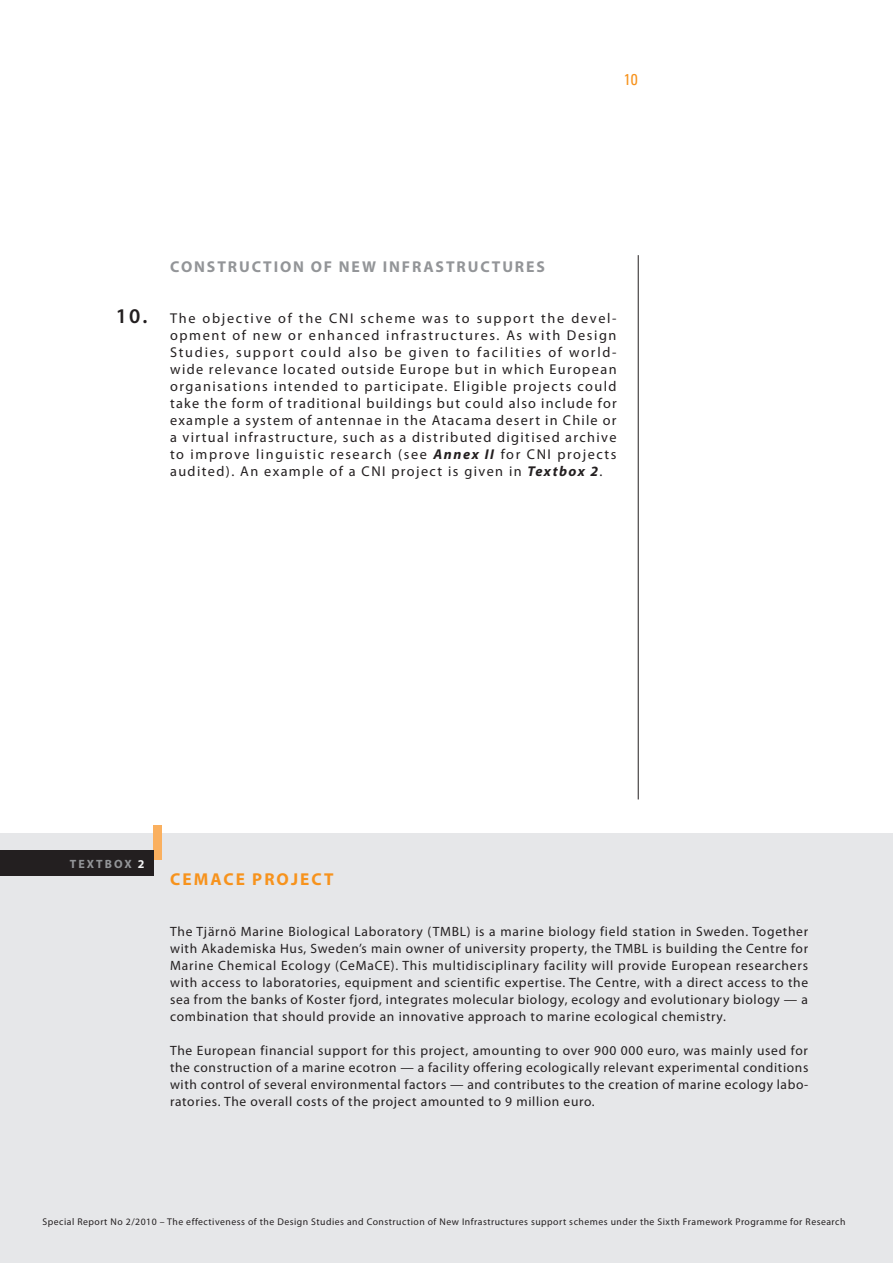
<style>
.page{position:relative;width:893px;height:1263px;background:#fff}
.page>*{position:absolute;margin:0;border:0;box-sizing:border-box;transform-origin:0 0}
.t1{font:700 17.25px "Myriad Pro";letter-spacing:.12em;color:#f7931d}
.t2{font:700 15.75px "Myriad Pro";letter-spacing:.12em;color:#939598}
.t3{font:condensed 15.75px "Univers LT Std";color:#f7931d}
.t4{font:14.25px/17px "Myriad Pro";letter-spacing:.1em;color:#231f20;text-align:justify}
.t5{font:14.25px "Myriad Pro";letter-spacing:.12em;color:#231f20}
.t6{font:13.5px/17px "Myriad Pro";letter-spacing:.05em;color:#231f20;text-align:justify}
.t7{font:700 12px "Myriad Pro";color:#939598}
.t8{font:700 12px "Myriad Pro";color:#f2f3f4}
.t9{font:9.75px "Myriad Pro";letter-spacing:.05em;color:#231f20}
.s1{font-weight:600;font-size:21px}
.s2{font-weight:700;font-style:italic}
</style>
<div class="page">
<div style="left:0;top:1174px;width:893px;height:89px;background:#e6e7e9"></div>
<hr style="left:638px;top:255px;width:1px;height:544px;background:#231f20">
<div style="left:0;top:833px;width:893px;height:358px;background:#e6e7e9"></div>
<div style="left:153px;top:825px;width:9px;height:34px;background:#fab05f"></div>
<div style="left:0;top:850px;width:153px;height:26px;background:#231f20"></div>
<p class="t3" style="left:624px;top:69px;width:15px">10</p>
<p class="t2" style="left:170px;top:257px;width:376px">CONSTRUCTION OF NEW INFRASTRUCTURES</p>
<p class="t5" style="left:116px;top:310px;width:222px"><span class="s1">10.</span> The objective of the CNI</p>
<p class="t4" style="left:170px;top:310px;width:448px;text-indent:190px">scheme was to support the devel&shy;opment of new or enhanced infrastructures. As with Design Studies, support could also be given to facilities of world&shy;wide relevance located outside Europe but in which European organisations intended to participate. Eligible projects could take the form of traditional buildings but could also include for example a system of antennae in the Atacama desert in Chile or a virtual infrastructure, such as a distributed digitised archive to improve linguistic research (see <span class="s2">Annex II</span> for CNI</p>
<p class="t4" style="left:557px;top:446px;width:61px">projects</p>
<p class="t4" style="left:170px;top:463px;width:200px">audited). An example of a CNI</p>
<p class="t4" style="left:391px;top:463px;width:213px">project is given in <span class="s2">Textbox 2</span>.</p>
<p class="t7" style="left:70px;top:856px;width:54px">TEXT BOX</p>
<p class="t8" style="left:138px;top:856px;width:8px">2</p>
<p class="t1" style="left:170px;top:867px;width:95px">CEMACE PRO</p>
<p class="t1" style="left:291px;top:867px;width:21px">JECT</p>
<p class="t6" style="left:170px;top:922px;width:640px">The Tjärnö Marine Biological Laboratory (TMBL) is a marine biology field station in Sweden. Together with Akademiska Hus, Sweden’s main owner of university property, the TMBL is building the Centre for Marine Chemical Ecology (CeMaCE). This multidisciplinary facility will provide European researchers with access to laboratories, equipment and scientific expertise. The Centre, with a direct access to the sea from the banks of Koster fjord, integrates molecular biology, ecology and evolutionary biology — a combination that should provide an innovative approach to marine ecological chemistry.</p>
<p class="t6" style="left:170px;top:1041px;width:640px">The European financial support for this project, amounting to over 900 000 euro, was mainly used for the construction of a marine ecotron — a facility offering ecologically relevant experimental conditions with control of several environmental factors — and contributes to the creation of marine ecology labo&shy;ratories. The overall costs of the project amounted to 9 million euro.</p>
<p class="t9" style="left:43px;top:1215px;width:804px">Special Report No 2/2010 – The effectiveness of the Design Studies and Construction of New I nfrastructures support schemes under the Sixth Framework Programme for Research</p>
</div>
